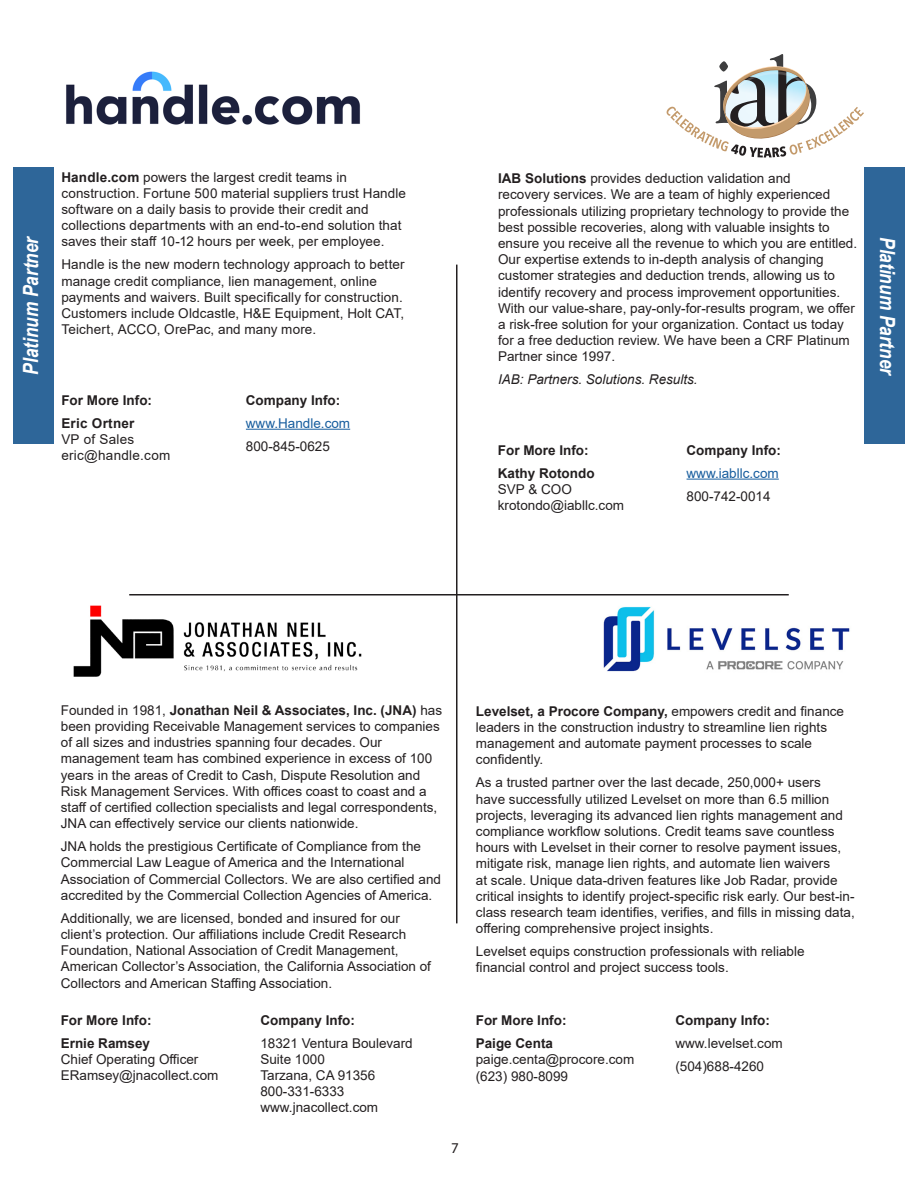
<style>
.page{position:relative;width:918px;height:1188px;background:#fff}
.page>*{position:absolute;margin:0;border:0;box-sizing:border-box;transform-origin:0 0}
.t1{font:italic 700 21px "Arial Narrow";color:#fff}
.t2{font:15px "Myriad Pro";color:#231f20}
.Garamond{font:13.5px/16.2px "Arial";color:#231f20}
.Garamond-2{font:700 13.5px "Arial";color:#231f20}
.Garamond-3{font:italic 13.5px "Arial";color:#231f20}
.Garamond-4{font:13.5px "Arial";color:#175d9e}
.Garamond-5{font:13.5px "Arial";letter-spacing:.02em;color:#231f20}
.Garamond-6{font:700 13.5px "Arial";letter-spacing:.02em;color:#231f20}
.s1{font-weight:700}
</style>
<div class="page">
<div style="left:864px;top:168px;width:41px;height:276px;background:#2e6699"></div>
<hr style="left:687px;top:479px;width:92px;height:1px;background:#175d9e">
<div style="left:13px;top:167px;width:41px;height:277px;background:#2e6699"></div>
<hr style="left:129px;top:594px;width:660px;height:2px;background:#231f20">
<hr style="left:456px;top:265px;width:2px;height:658px;background:#231f20">
<hr style="left:246px;top:429px;width:104px;height:1px;background:#175d9e">
<img style="left:66px;top:71px;width:294px;height:54px">
<img style="left:73px;top:605px;width:289px;height:72px">
<img style="left:603px;top:606px;width:247px;height:66px">
<svg style="left:667px;top:54px;width:197px;height:104px"></svg>
<p class="t1" style="left:15px;top:375px;width:141px;rotate:-90deg">Platinum Partner</p>
<p class="Garamond" style="left:61px;top:169px;width:346px"><span class="s1">Handle.com</span> powers the largest credit teams in construction. Fortune 500 material suppliers trust Handle software on a daily basis to provide their credit and collections departments with an end-to-end solution that saves their staff 10-12 hours per week, per employee.</p>
<p class="Garamond" style="left:61px;top:256px;width:345px">Handle is the new modern technology approach to better manage credit compliance, lien management, online payments and waivers. Built specifically for construction.<br>Customers include Oldcastle, H&amp;E Equipment, Holt CAT, Teichert, ACCO, OrePac, and many more.</p>
<p class="Garamond-2" style="left:61px;top:391px;width:92px">For More Info:</p>
<p class="Garamond-6" style="left:61px;top:414px;width:75px">Eric Ortner</p>
<p class="Garamond-5" style="left:61px;top:430px;width:74px">VP of Sales</p>
<p class="Garamond-5" style="left:61px;top:446px;width:111px">eric@handle.com</p>
<p class="Garamond-2" style="left:246px;top:391px;width:96px">Company Info:</p>
<p class="Garamond-4" style="left:246px;top:414px;width:106px">www.Handle.com</p>
<p class="Garamond" style="left:246px;top:438px;width:86px">800-845-0625</p>
<p class="Garamond" style="left:498px;top:170px;width:361px"><span class="s1">IAB Solutions</span> provides deduction validation and<br>recovery services. We are a team of highly experienced professionals utilizing proprietary technology to provide the best possible recoveries, along with valuable insights to ensure you receive all the revenue to which you are entitled.<br>Our expertise extends to in-depth analysis of changing customer strategies and deduction trends, allowing us to identify recovery and process improvement opportunities.<br>With our value-share, pay-only-for-results program, we offer a risk-free solution for your organization. Contact us today for a free deduction review. We have been a CRF Platinum Partner since 1997.</p>
<p class="Garamond-3" style="left:498px;top:371px;width:201px">IAB: Partners. Solutions. Results.</p>
<p class="t1" style="left:903px;top:237px;width:141px;rotate:90deg">Platinum Partner</p>
<p class="Garamond-2" style="left:498px;top:440px;width:92px">For More Info:</p>
<p class="Garamond-2" style="left:498px;top:463px;width:98px">Kathy Rotondo</p>
<p class="Garamond" style="left:498px;top:481px;width:76px">SVP &amp; COO</p>
<p class="Garamond" style="left:498px;top:497px;width:128px">krotondo@iabllc.com</p>
<p class="Garamond-2" style="left:687px;top:440px;width:96px">Company Info:</p>
<p class="Garamond-4" style="left:687px;top:464px;width:94px">www.iabllc.com</p>
<p class="Garamond" style="left:687px;top:488px;width:86px">800-742-0014</p>
<p class="Garamond" style="left:61px;top:702px;width:383px">Founded in 1981, <span class="s1">Jonathan Neil &amp; Associates, Inc. (JNA)</span> has been providing Receivable Management services to companies of all sizes and industries spanning four decades. Our management team has combined experience in excess of 100 years in the areas of Credit to Cash, Dispute Resolution and Risk Management Services. With offices coast to coast and a staff of certified collection specialists and legal correspondents, JNA can effectively service our clients nationwide.</p>
<p class="Garamond" style="left:61px;top:838px;width:382px">JNA holds the prestigious Certificate of Compliance from the Commercial Law League of America and the International Association of Commercial Collectors. We are also certified and accredited by the Commercial Collection Agencies of America.</p>
<p class="Garamond" style="left:61px;top:910px;width:372px">Additionally, we are licensed, bonded and insured for our client’s protection. Our affiliations include Credit Research Foundation, National Association of Credit Management, American Collector’s Association, the California Association of Collectors and American Staffing Association.</p>
<p class="Garamond-2" style="left:61px;top:1010px;width:92px">For More Info:</p>
<p class="Garamond-2" style="left:61px;top:1033px;width:91px">Ernie Ramsey</p>
<p class="Garamond" style="left:61px;top:1051px;width:139px">Chief Operating Officer</p>
<p class="Garamond" style="left:61px;top:1067px;width:159px">ERamsey@jnacollect.com</p>
<p class="Garamond-2" style="left:260px;top:1010px;width:96px">Company Info:</p>
<p class="Garamond" style="left:260px;top:1035px;width:154px">18321 Ventura Boulevard</p>
<p class="Garamond" style="left:260px;top:1051px;width:66px">Suite 1000</p>
<p class="Garamond" style="left:260px;top:1067px;width:116px">Tarzana, CA 91356</p>
<p class="Garamond" style="left:260px;top:1083px;width:86px">800-331-6333</p>
<p class="Garamond" style="left:260px;top:1099px;width:119px">www.jnacollect.com</p>
<p class="t2" style="left:451px;top:1138px;width:9px">7</p>
<p class="Garamond" style="left:476px;top:703px;width:370px"><span class="s1">Levelset, a Procore Company,</span> empowers credit and finance leaders in the construction industry to streamline lien rights management and automate payment processes to scale confidently.</p>
<p class="Garamond" style="left:476px;top:774px;width:380px">As a trusted partner over the last decade, 250,000+ users<br>have successfully utilized Levelset on more than 6.5 million projects, leveraging its advanced lien rights management and compliance workflow solutions. Credit teams save countless hours with Levelset in their corner to resolve payment issues, mitigate risk, manage lien rights, and automate lien waivers<br>at scale. Unique data-driven features like Job Radar, provide critical insights to identify project-specific risk early. Our best-in&shy;class research team identifies, verifies, and fills in missing data, offering comprehensive project insights.</p>
<p class="Garamond" style="left:476px;top:943px;width:330px">Levelset equips construction professionals with reliable financial control and project success tools.</p>
<p class="Garamond-2" style="left:476px;top:1011px;width:92px">For More Info:</p>
<p class="Garamond-2" style="left:476px;top:1034px;width:79px">Paige Centa</p>
<p class="Garamond" style="left:476px;top:1052px;width:160px">paige.centa@procore.com</p>
<p class="Garamond" style="left:476px;top:1068px;width:94px">(623) 980-8099</p>
<p class="Garamond-2" style="left:675px;top:1011px;width:96px">Company Info:</p>
<p class="Garamond" style="left:675px;top:1035px;width:109px">www.levelset.com</p>
<p class="Garamond" style="left:675px;top:1058px;width:90px">(504)688-4260</p>
</div>
